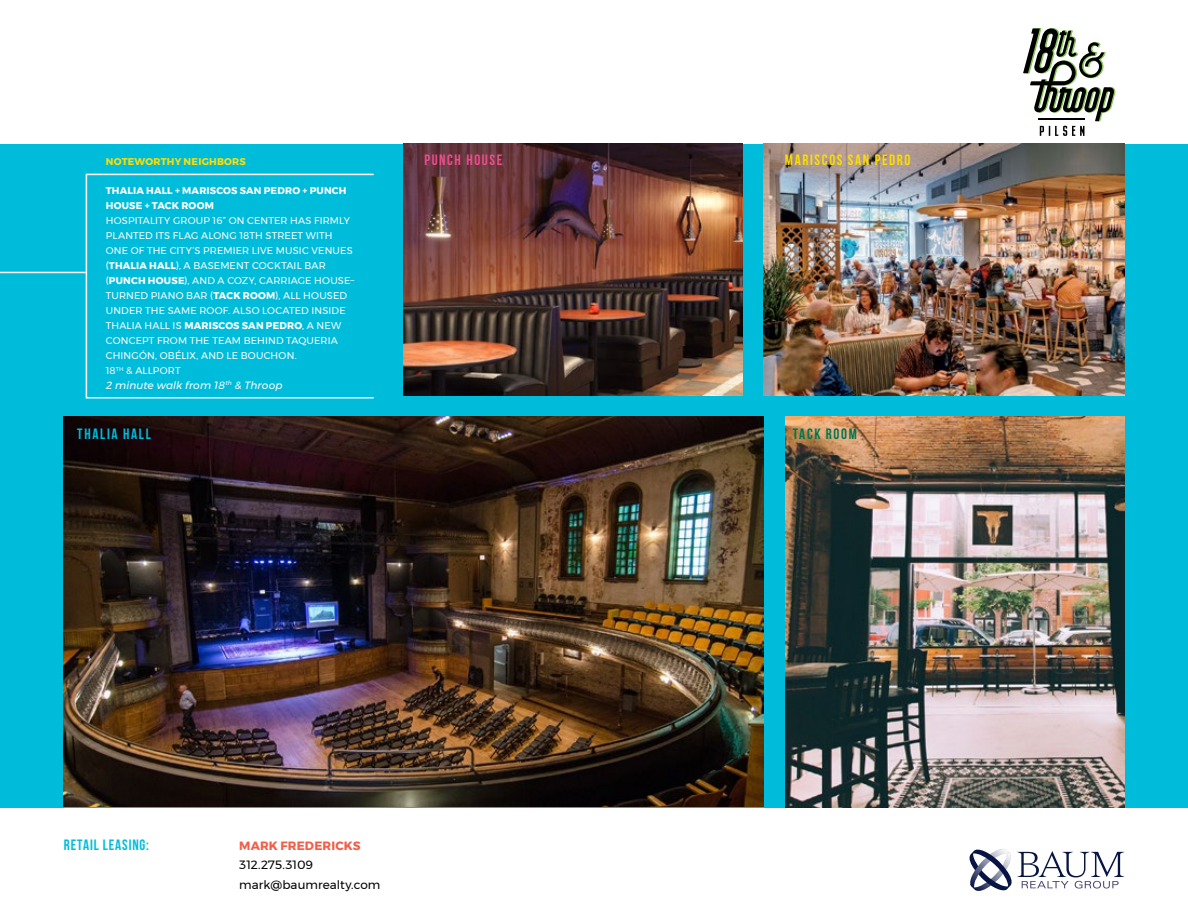
<style>
.page{position:relative;width:1188px;height:918px;background:#fff}
.page>*{position:absolute;margin:0;border:0;box-sizing:border-box;transform-origin:0 0}
.t1{font:700 15px "Bebas Neue";letter-spacing:.11em;color:#fd0}
.t2{font:700 15px "Bebas Neue";letter-spacing:.07em;color:#00bcdb}
.t3{font:700 15px "Bebas Neue";letter-spacing:.105em;color:#ef4d8f}
.t4{font:700 15px "Bebas Neue";letter-spacing:.115em;color:#00bcdb}
.t5{font:700 15px "Bebas Neue";letter-spacing:.105em;color:#00764d}
.t6{font:12px/19.5px "Montserrat";letter-spacing:.005em;color:#000}
.t7{font:700 12px "Montserrat";letter-spacing:.01em;color:#f15f4b}
.t8{font:italic 10.5px "Montserrat";letter-spacing:.01em;color:#fff}
.t9{font:9.75px/15px "Montserrat";letter-spacing:.015em;color:#fff}
.t10{font:700 9.75px/15px "Montserrat";letter-spacing:.02em;color:#fff}
.t11{font:700 9.75px "Montserrat";letter-spacing:.025em;color:#fd0}
.s1{font-weight:700}
</style>
<div class="page">
<svg style="left:969px;top:849px;width:155px;height:42px"></svg>
<div style="left:0;top:144px;width:1188px;height:663px;background:#00bcdb"></div>
<img style="left:764px;top:144px;width:360px;height:251px">
<img style="left:403px;top:144px;width:339px;height:251px">
<img style="left:64px;top:417px;width:700px;height:389px">
<img style="left:785px;top:417px;width:339px;height:390px">
<svg style="left:1023px;top:28px;width:93px;height:108px"></svg>
<hr style="left:1039px;top:119px;width:46px;height:1px;background:#000">
<div style="left:86px;top:174px;width:288px;height:225px;border:2px solid #fff"></div>
<svg style="left:0;top:271px;width:87px;height:310px"></svg>
<p class="t11" style="left:106px;top:154px;width:141px">NOTEWORTHY NEIGHBORS</p>
<p class="t10" style="left:106px;top:183px;width:242px">THALIA HALL + MARISCOS SAN PEDRO + PUNCH<br>HOUSE + TACK ROOM</p>
<p class="t9" style="left:106px;top:213px;width:250px">HOSPITALITY GROUP 16” ON CENTER HAS FIRMLY PLANTED ITS FLAG ALONG 18TH STREET WITH ONE OF THE CITY’S PREMIER LIVE MUSIC VENUES (<span class="s1">THALIA HALL</span>), A BASEMENT COCKTAIL BAR (<span class="s1">PUNCH HOUSE</span>), AND A COZY, CARRIAGE HOUSE– TURNED PIANO BAR (<span class="s1">TACK ROOM</span>), ALL HOUSED UNDER THE SAME ROOF. ALSO LOCATED INSIDE THALIA HALL IS <span class="s1">MARISCOS SAN PEDRO</span>, A NEW CONCEPT FROM THE TEAM BEHIND TAQUERIA CHINGÓN, OBÉLIX, AND LE BOUCHON.<br>18<sup>TH</sup> &amp; ALLPORT</p>
<p class="t8" style="left:106px;top:377px;width:178px">2 minute walk from 18<sup>th</sup> &amp; Throop</p>
<h1 class="t3" style="left:424px;top:152px;width:79px">PUNCH HOUSE</h1>
<h1 class="t1" style="left:785px;top:152px;width:127px">MARISCOS SAN PEDRO</h1>
<h1 class="t4" style="left:77px;top:425px;width:75px">THALIA HALL</h1>
<h1 class="t5" style="left:793px;top:425px;width:66px">TACK ROOM</h1>
<h1 class="t2" style="left:64px;top:836px;width:87px">RETAIL LEASING:</h1>
<p class="t7" style="left:239px;top:836px;width:123px">MARK FREDERICKS</p>
<p class="t6" style="left:239px;top:855px;width:143px">312.275.3109 mark@baumrealty.com</p>
</div>
